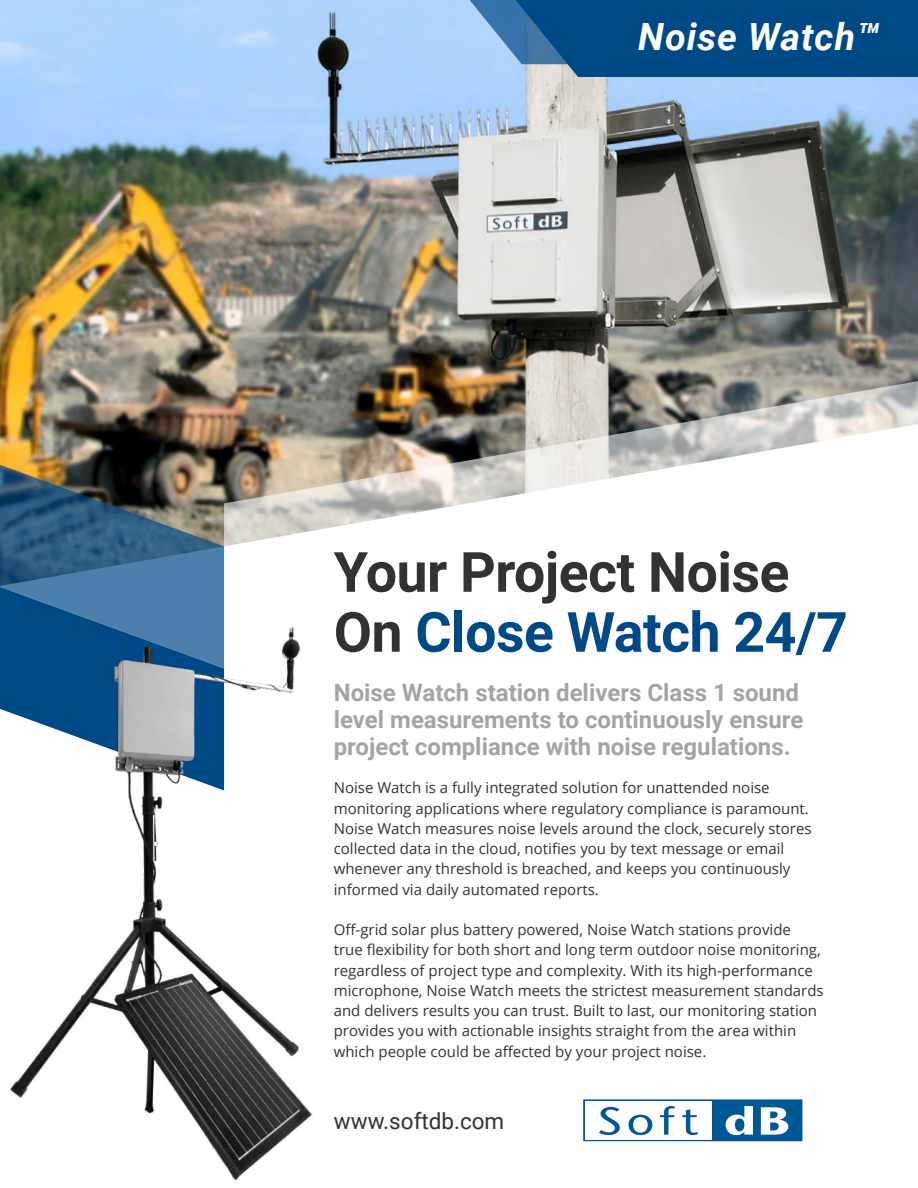
<style>
.page{position:relative;width:918px;height:1188px;background:#fff}
.page>*{position:absolute;margin:0;border:0;box-sizing:border-box;transform-origin:0 0}
.t1{font:700 55.5px/60px "Roboto";letter-spacing:-.01em;color:#333231}
.t2{font:italic 700 37.5px "Roboto";letter-spacing:.025em;color:#fff}
.t3{font:700 24px/27px "Roboto";color:#a4a4a3}
.t4{font:22.5px "Roboto";color:#333231}
.t5{font:15px/20.2px "Open Sans";color:#333231}
.s1{color:#004987}
</style>
<div class="page">
<img style="left:0;top:0;width:918px;height:586px">
<svg style="left:0;top:460px;width:224px;height:127px;background:#456071"></svg>
<svg style="left:0;top:587px;width:224px;height:124px;background:#3a71a2"></svg>
<img style="left:224px;top:379px;width:694px;height:168px">
<img style="left:4px;top:622px;width:309px;height:559px">
<svg style="left:583px;top:1099px;width:219px;height:42px"></svg>
<svg style="left:425px;top:0;width:493px;height:77px;background:#22639c"></svg>
<h2 class="t2" style="left:638px;top:10px;width:243px">Noise Watch™</h2>
<h1 class="t1" style="left:334px;top:540px;width:516px">Your Project Noise<br>On <span class="s1">Close Watch 24/7</span></h1>
<h3 class="t3" style="left:334px;top:678px;width:471px">Noise Watch station delivers Class 1 sound level measurements to continuously ensure project compliance with noise regulations.</h3>
<p class="t5" style="left:334px;top:777px;width:479px">Noise Watch is a fully integrated solution for unattended noise monitoring applications where regulatory compliance is paramount.<br>Noise Watch measures noise levels around the clock, securely stores collected data in the cloud, notifies you by text message or email whenever any threshold is breached, and keeps you continuously informed via daily automated reports.</p>
<p class="t5" style="left:334px;top:919px;width:492px">Off-grid solar plus battery powered, Noise Watch stations provide<br>true flexibility for both short and long term outdoor noise monitoring, regardless of project type and complexity. With its high-performance microphone, Noise Watch meets the strictest measurement standards and delivers results you can trust. Built to last, our monitoring station provides you with actionable insights straight from the area within which people could be affected by your project noise.</p>
<h3 class="t4" style="left:334px;top:1105px;width:172px">www.softdb.com</h3>
</div>
